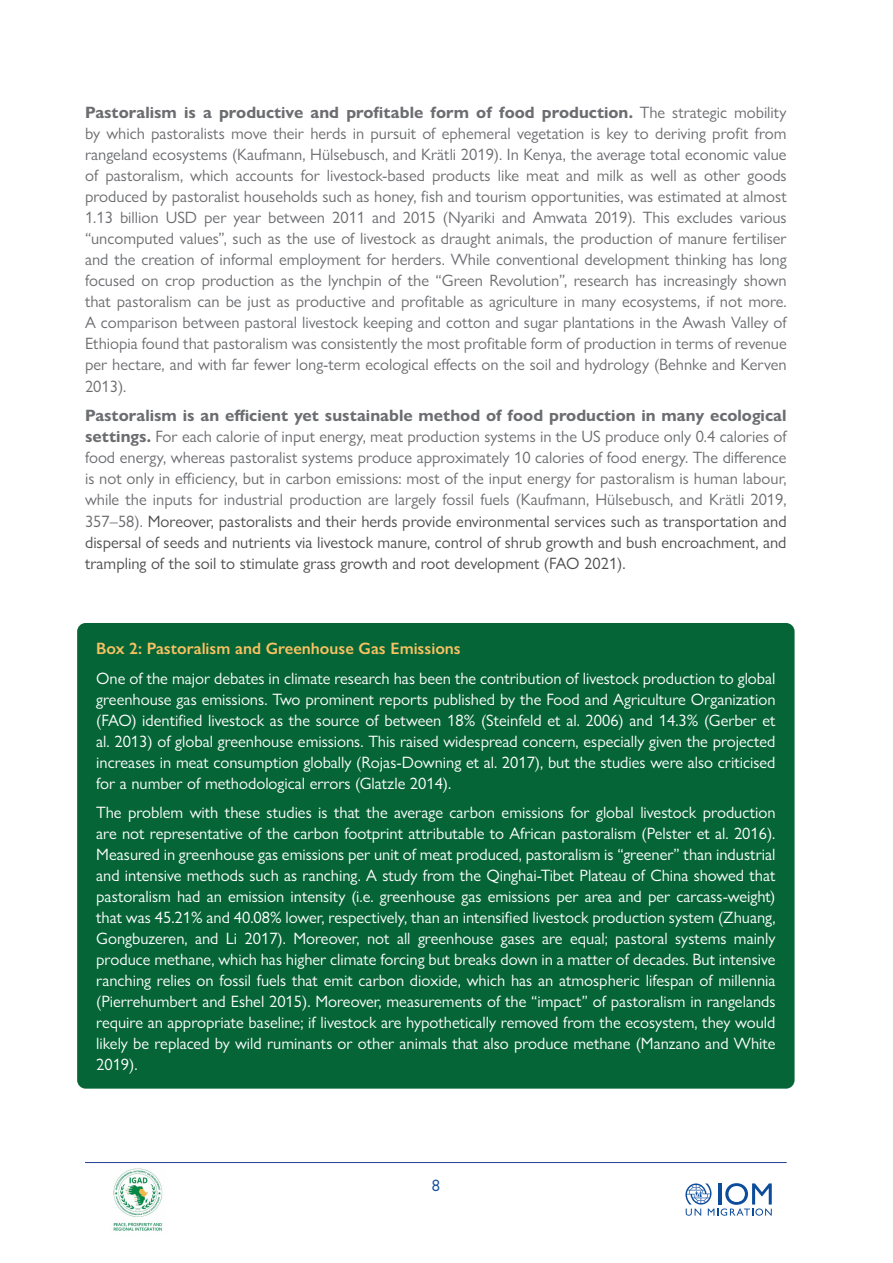
<style>
.page{position:relative;width:893px;height:1263px;background:#fff}
.page>*{position:absolute;margin:0;border:0;box-sizing:border-box;transform-origin:0 0}
.Body_Text{font:16.5px/21px "Gill Sans Nova";color:#6c6d70;text-align:justify}
.Body_Text-2{font:16.5px/21px "Gill Sans Nova";color:#fff;text-align:justify}
.Body_Text-3{font:600 16.5px "Gill Sans Nova";color:#f9c161}
.t1{font:16.5px "Gill Sans Nova";color:#0d4c9b}
.s1{font-weight:700}
.s2{color:#4d4d4d}
</style>
<div class="page">
<hr style="left:85px;top:1162px;width:702px;height:1px;background:#223e95">
<img style="left:113px;top:1168px;width:50px;height:63px">
<svg style="left:685px;top:1183px;width:87px;height:33px"></svg>
<div style="left:77px;top:623px;width:717px;height:466px;background:#056537;border-radius:9px"></div>
<p class="Body_Text" style="left:85px;top:102px;width:703px"><span class="s1">Pastoralism is a productive and profitable form of food production.</span> The strategic mobility by which pastoralists move their herds in pursuit of ephemeral vegetation is key to deriving profit from rangeland ecosystems (Kaufmann, Hülsebusch, and Krätli 2019). In Kenya, the average total economic value of pastoralism, which accounts for livestock-based products like meat and milk as well as other goods produced by pastoralist households such as honey, fish and tourism opportunities, was estimated at almost 1.13 billion USD per year between 2011 and 2015 (Nyariki and Amwata 2019). This excludes various “uncomputed values”, such as the use of livestock as draught animals, the production of manure fertiliser and the creation of informal employment for herders. While conventional development thinking has long focused on crop production as the lynchpin of the “Green Revolution”, research has increasingly shown that pastoralism can be just as productive and profitable as agriculture in many ecosystems, if not more.<br>A comparison between pastoral livestock keeping and cotton and sugar plantations in the Awash Valley of Ethiopia found that pastoralism was consistently the most profitable form of production in terms of revenue per hectare, and with far fewer long-term ecological effects on the soil and hydrology (Behnke and Kerven 2013).</p>
<p class="Body_Text" style="left:85px;top:405px;width:703px"><span class="s1">Pastoralism is an efficient yet sustainable method of food production in many ecological settings.</span> For each calorie of input energy, meat production systems in the US produce only 0.4 calories of food energy, whereas pastoralist systems produce approximately 10 calories of food energy. The difference is not only in efficiency, but in carbon emissions: most of the input energy for pastoralism is human labour, while the inputs for industrial production are largely fossil fuels (Kaufmann, Hülsebusch, and Krätli 2019, 357–58). <span class="s2">Moreover, pastoralists and their herds provide environmental services such as transportation and dispersal of seeds and nutrients via livestock manure, control of shrub growth and bush encroachment, and trampling of the soil to stimulate grass growth and root development (FAO 2021).</span></p>
<p class="Body_Text-3" style="left:96px;top:638px;width:366px">Box 2: Pastoralism and Greenhouse Gas Emissions</p>
<p class="Body_Text-2" style="left:96px;top:667px;width:681px">One of the major debates in climate research has been the contribution of livestock production to global greenhouse gas emissions. Two prominent reports published by the Food and Agriculture Organization (FAO) identified livestock as the source of between 18% (Steinfeld et al. 2006) and 14.3% (Gerber et al. 2013) of global greenhouse emissions. This raised widespread concern, especially given the projected increases in meat consumption globally (Rojas-Downing et al. 2017), but the studies were also criticised for a number of methodological errors (Glatzle 2014).</p>
<p class="Body_Text-2" style="left:96px;top:802px;width:681px">The problem with these studies is that the average carbon emissions for global livestock production are not representative of the carbon footprint attributable to African pastoralism (Pelster et al. 2016).<br>Measured in greenhouse gas emissions per unit of meat produced, pastoralism is “greener” than industrial and intensive methods such as ranching. A study from the Qinghai-Tibet Plateau of China showed that pastoralism had an emission intensity (i.e. greenhouse gas emissions per area and per carcass-weight) that was 45.21% and 40.08% lower, respectively, than an intensified livestock production system (Zhuang, Gongbuzeren, and Li 2017). Moreover, not all greenhouse gases are equal; pastoral systems mainly produce methane, which has higher climate forcing but breaks down in a matter of decades. But intensive ranching relies on fossil fuels that emit carbon dioxide, which has an atmospheric lifespan of millennia (Pierrehumbert and Eshel 2015). Moreover, measurements of the “impact” of pastoralism in rangelands require an appropriate baseline; if livestock are hypothetically removed from the ecosystem, they would likely be replaced by wild ruminants or other animals that also produce methane (Manzano and White 2019).</p>
<p class="t1" style="left:432px;top:1175px;width:10px">8</p>
</div>
